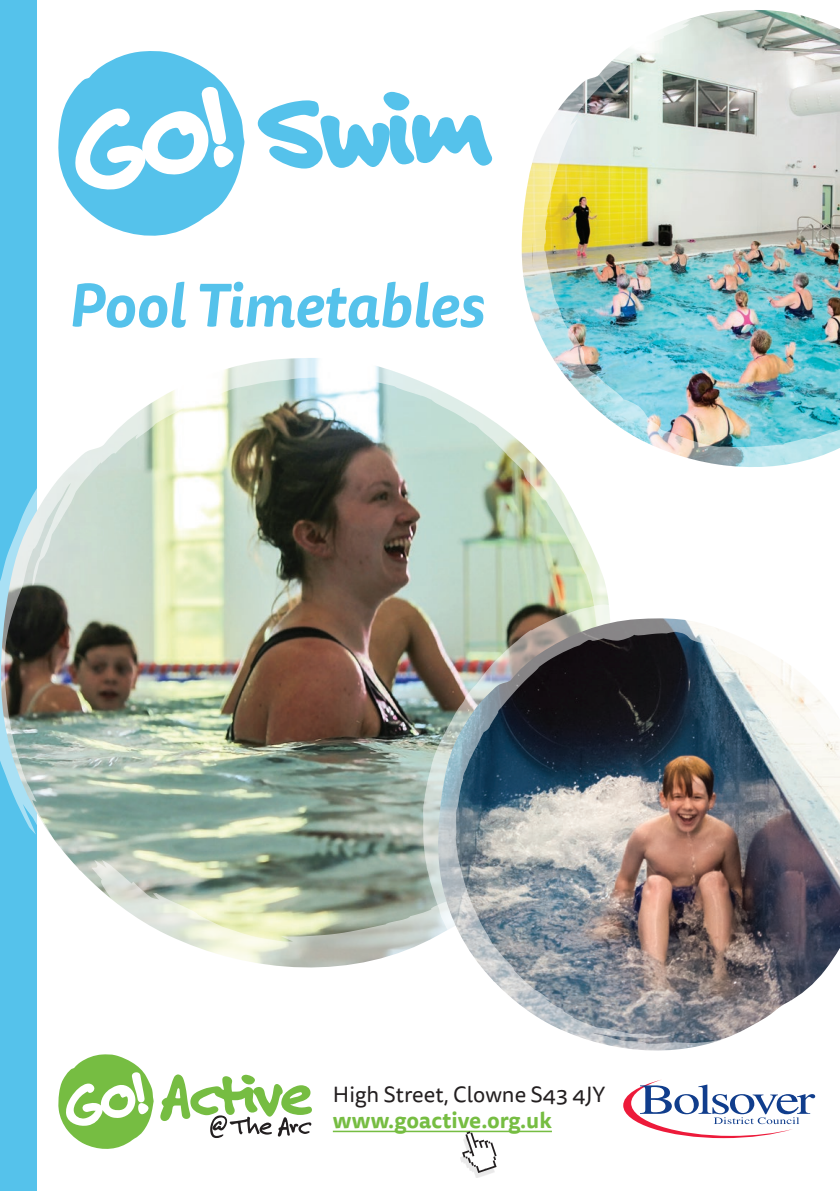
<style>
.page{position:relative;width:840px;height:1191px;background:#fff}
.page>*{position:absolute;margin:0;border:0;box-sizing:border-box;transform-origin:0 0}
.t1{font:800 112.8px "Felt Tip Roman";color:#55c2eb}
.t2{font:italic 700 60px "Tisa Sans Pro";letter-spacing:-.005em;color:#55c2eb}
.t3{font:22px "Tisa Sans Pro";color:#231f20}
.t4{font:700 22px "Tisa Sans Pro";color:#76bd42}
</style>
<div class="page">
<div style="left:0;top:0;width:37px;height:1191px;background:#55c2eb"></div>
<svg style="left:58px;top:1054px;width:96px;height:94px"></svg>
<svg style="left:160px;top:1074px;width:152px;height:64px"></svg>
<svg style="left:623px;top:1080px;width:191px;height:58px"></svg>
<hr style="left:332px;top:1130px;width:219px;height:2px;background:#76bd42">
<div style="left:459px;top:1135px;width:35px;height:42px;background:#231f20;opacity:.1"></div>
<svg style="left:462px;top:1131px;width:34px;height:42px"></svg>
<img style="left:521px;top:10px;width:318px;height:457px">
<img style="left:0;top:331px;width:645px;height:637px">
<img style="left:423px;top:599px;width:416px;height:452px">
<svg style="left:58px;top:51px;width:186px;height:185px"></svg>
<h1 class="t1" style="left:259px;top:50px;width:232px;rotate:-1deg">Swim</h1>
<h2 class="t2" style="left:68px;top:261px;width:417px">Pool Timetables</h2>
<p class="t3" style="left:332px;top:1079px;width:274px">High Street, Clowne S43 4JY</p>
<p class="t4" style="left:332px;top:1104px;width:220px">www.goactive.org.uk</p>
</div>
